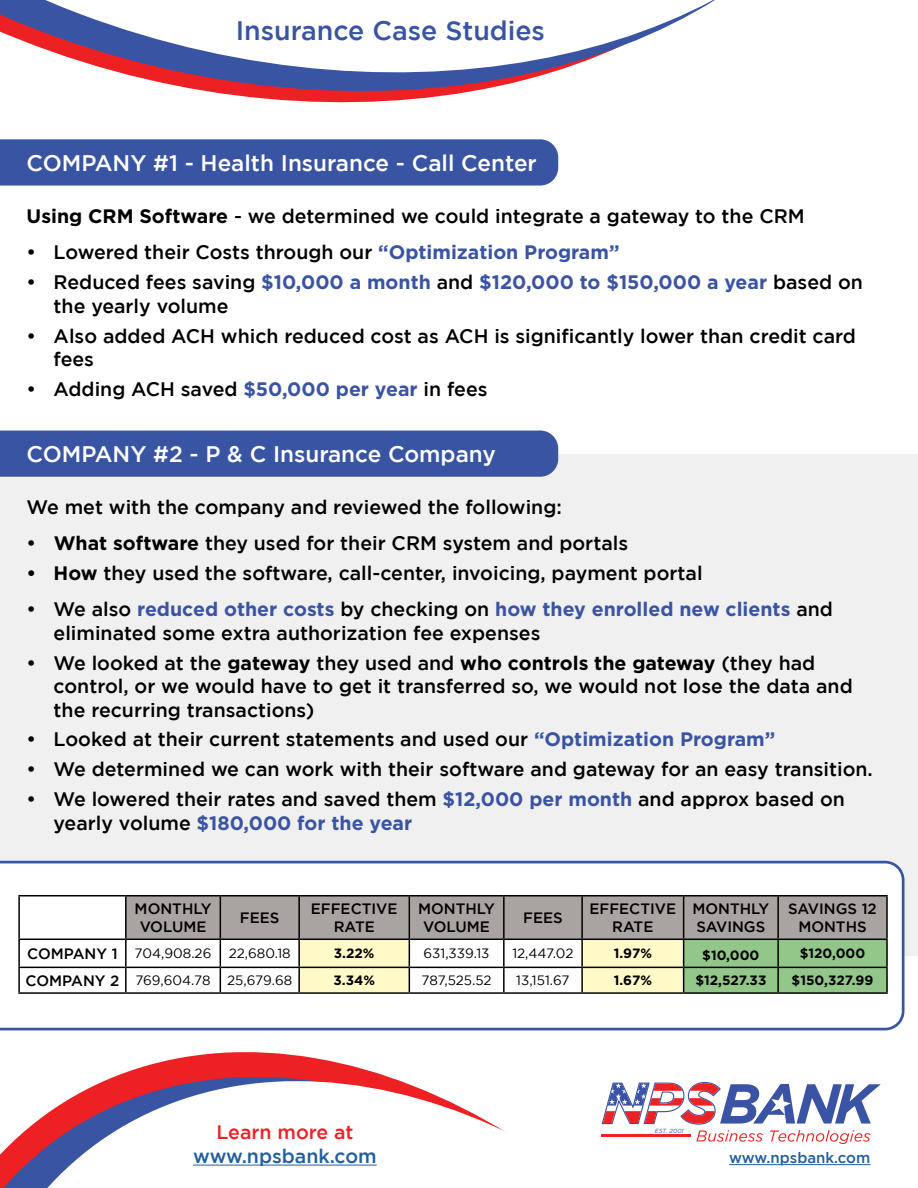
<style>
.page{position:relative;width:918px;height:1188px;background:#fff}
.page>*{position:absolute;margin:0;border:0;box-sizing:border-box;transform-origin:0 0}
.t1{font:italic 500 26.7px "Gotham";color:#3854a3}
.t2{font:italic 500 22.5px "Gotham";color:#fff}
.t3{font:italic 500 19.5px/23.4px "Gotham";color:#000}
.t4{font:italic 500 19.5px "Gotham";color:#215e9e}
.t5{font:italic 500 19.5px "Gotham";color:#ed2124}
.t6{font:italic 500 15px/18px "Gotham";color:#000;text-align:center}
.t7{font:italic 500 15px "Gotham";color:#215e9e}
.t8{font:13.5px "Gotham";color:#000}
.t9{font:700 13.5px "Gotham";color:#000}
.t10{font:italic 6px "Gotham";color:#3a53a4}
.s1{font-weight:700;font-style:normal}
.s2{font-weight:700;font-style:normal;color:#3a54a3}
.s3{font-weight:500;font-style:italic;font-size:15px}
</style>
<div class="page">
<div style="left:0;top:454px;width:918px;height:502px;background:#f0f0f0"></div>
<svg style="left:0;top:0;width:715px;height:103px"></svg>
<svg style="left:0;top:861px;width:904px;height:136px"></svg>
<div style="left:0;top:139px;width:558px;height:47px;background:#3854a3"></div>
<div style="left:0;top:431px;width:558px;height:46px;background:#3854a3"></div>
<svg style="left:0;top:1018px;width:903px;height:170px"></svg>
<hr style="left:729px;top:1164px;width:141px;height:1px;background:#215e9e">
<svg style="left:602px;top:1082px;width:279px;height:62px"></svg>
<hr style="left:193px;top:1165px;width:184px;height:1px;background:#215e9e">
<hr style="left:18px;top:895px;width:108px;height:1px;background:#000">
<hr style="left:18px;top:896px;width:2px;height:43px;background:#000">
<hr style="left:126px;top:895px;width:94px;height:1px;background:#000">
<hr style="left:125px;top:896px;width:2px;height:43px;background:#000">
<hr style="left:220px;top:895px;width:79px;height:1px;background:#000">
<hr style="left:299px;top:895px;width:110px;height:1px;background:#000">
<hr style="left:409px;top:895px;width:95px;height:1px;background:#000">
<hr style="left:504px;top:895px;width:78px;height:1px;background:#000">
<hr style="left:582px;top:895px;width:102px;height:1px;background:#000">
<hr style="left:684px;top:895px;width:94px;height:1px;background:#000">
<hr style="left:778px;top:895px;width:110px;height:1px;background:#000">
<hr style="left:886px;top:896px;width:2px;height:43px;background:#000">
<hr style="left:18px;top:939px;width:108px;height:1px;background:#000">
<hr style="left:18px;top:940px;width:2px;height:27px;background:#000">
<hr style="left:125px;top:940px;width:2px;height:27px;background:#000">
<hr style="left:778px;top:939px;width:110px;height:1px;background:#000">
<hr style="left:886px;top:940px;width:2px;height:27px;background:#000">
<hr style="left:18px;top:967px;width:108px;height:1px;background:#000">
<hr style="left:18px;top:968px;width:2px;height:24px;background:#000">
<hr style="left:125px;top:968px;width:2px;height:24px;background:#000">
<svg style="left:126px;top:896px;width:761px;height:96px"></svg>
<hr style="left:778px;top:967px;width:110px;height:1px;background:#000">
<hr style="left:777px;top:968px;width:2px;height:24px;background:#000">
<hr style="left:886px;top:968px;width:2px;height:24px;background:#000">
<hr style="left:18px;top:992px;width:108px;height:2px;background:#000">
<hr style="left:126px;top:992px;width:94px;height:2px;background:#000">
<hr style="left:220px;top:992px;width:79px;height:2px;background:#000">
<hr style="left:299px;top:992px;width:110px;height:2px;background:#000">
<hr style="left:409px;top:992px;width:95px;height:2px;background:#000">
<hr style="left:504px;top:992px;width:78px;height:2px;background:#000">
<hr style="left:582px;top:992px;width:102px;height:2px;background:#000">
<hr style="left:684px;top:992px;width:94px;height:2px;background:#000">
<hr style="left:778px;top:992px;width:110px;height:2px;background:#000">
<h1 class="t1" style="left:236px;top:15px;width:311px">Insurance Case Studies</h1>
<p class="t2" style="left:27px;top:151px;width:512px">COMPANY #1 - Health Insurance - Call Center</p>
<p class="t3" style="left:27px;top:204px;width:780px"><span class="s1">Using CRM Software</span> - we determined we could integrate a gateway to the CRM</p>
<p class="t3" style="left:27px;top:240px;width:594px">• Lowered their Costs through our <span class="s2">“Optimization Program”</span></p>
<p class="t3" style="left:54px;top:270px;width:811px;text-indent:-27px">• Reduced fees saving <span class="s2">$10,000 a month</span> and <span class="s2">$120,000 to $150,000 a year</span> based on the yearly volume</p>
<p class="t3" style="left:54px;top:324px;width:804px;text-indent:-27px">• Also added ACH which reduced cost as ACH is significantly lower than credit card fees</p>
<p class="t3" style="left:27px;top:377px;width:462px">• Adding ACH saved <span class="s2">$50,000 per year</span> in fees</p>
<p class="t2" style="left:27px;top:442px;width:471px">COMPANY #2 - P &amp; C Insurance Company</p>
<p class="t3" style="left:27px;top:495px;width:537px">We met with the company and reviewed the following:</p>
<p class="t3" style="left:27px;top:531px;width:603px">• <span class="s1">What software</span> they used for their CRM system and portals</p>
<p class="t3" style="left:27px;top:561px;width:677px"><span class="s1">• How</span> they used the software, call-center, invoicing, payment portal</p>
<p class="t3" style="left:54px;top:597px;width:781px;text-indent:-27px">• We also <span class="s2">reduced other costs</span> by checking on <span class="s2">how they enrolled new clients</span> and eliminated some extra authorization fee expenses</p>
<p class="t3" style="left:54px;top:651px;width:801px;text-indent:-27px">• We looked at the <span class="s1">gateway</span> they used and <span class="s1">who controls the gateway</span> (they had control, or we would have to get it transferred so, we would not lose the data and the recurring transactions)</p>
<p class="t3" style="left:27px;top:727px;width:750px">• Looked at their current statements and used our <span class="s2">“Optimization Program”</span></p>
<p class="t3" style="left:27px;top:757px;width:848px">• We determined we can work with their software and gateway for an easy transition.</p>
<p class="t3" style="left:54px;top:787px;width:793px;text-indent:-27px">• We lowered their rates and saved them <span class="s2">$12,000 per month</span> and approx based on yearly volume <span class="s2">$180,000 for the year</span></p>
<p class="t6" style="left:135px;top:899px;width:78px">MONTHLY<br>VOLUME</p>
<p class="t6" style="left:240px;top:908px;width:41px">FEES</p>
<p class="t6" style="left:311px;top:899px;width:88px">EFFECTIVE<br>RATE</p>
<p class="t6" style="left:418px;top:899px;width:78px">MONTHLY<br>VOLUME</p>
<p class="t6" style="left:523px;top:908px;width:41px">FEES</p>
<p class="t6" style="left:590px;top:899px;width:88px">EFFECTIVE<br>RATE</p>
<p class="t6" style="left:692px;top:899px;width:78px;text-align:left">MONTHLY<br>SAVINGS</p>
<p class="t6" style="left:788px;top:899px;width:90px">SAVINGS 12<br>MONTHS</p>
<p class="t8" style="left:27px;top:946px;width:186px"><span class="s3">COMPANY 1</span> 704,908.26</p>
<p class="t8" style="left:229px;top:946px;width:64px">22,680.18</p>
<p class="t9" style="left:334px;top:946px;width:42px">3.22%</p>
<p class="t8" style="left:424px;top:946px;width:67px">631,339.13</p>
<p class="t8" style="left:512px;top:946px;width:63px">12,447.02</p>
<p class="t9" style="left:614px;top:946px;width:40px">1.97%</p>
<p class="t9" style="left:702px;top:947px;width:59px">$10,000</p>
<p class="t9" style="left:800px;top:946px;width:67px">$120,000</p>
<p class="t8" style="left:26px;top:973px;width:268px"><span class="s3">COMPANY 2</span> 769,604.78 25,679.68</p>
<p class="t9" style="left:333px;top:973px;width:43px">3.34%</p>
<p class="t8" style="left:421px;top:973px;width:72px">787,525.52</p>
<p class="t8" style="left:516px;top:973px;width:55px">13,151.67</p>
<p class="t9" style="left:614px;top:973px;width:40px">1.67%</p>
<p class="t9" style="left:695px;top:973px;width:73px">$12,527.33</p>
<p class="t9" style="left:792px;top:973px;width:83px">$150,327.99</p>
<p class="t5" style="left:216px;top:1121px;width:139px">Learn more at</p>
<p class="t4" style="left:193px;top:1145px;width:185px">www.npsbank.com</p>
<p class="t10" style="left:655px;top:1127px;width:30px">EST. 2001</p>
<p class="t7" style="left:729px;top:1149px;width:143px">www.npsbank.com</p>
</div>
